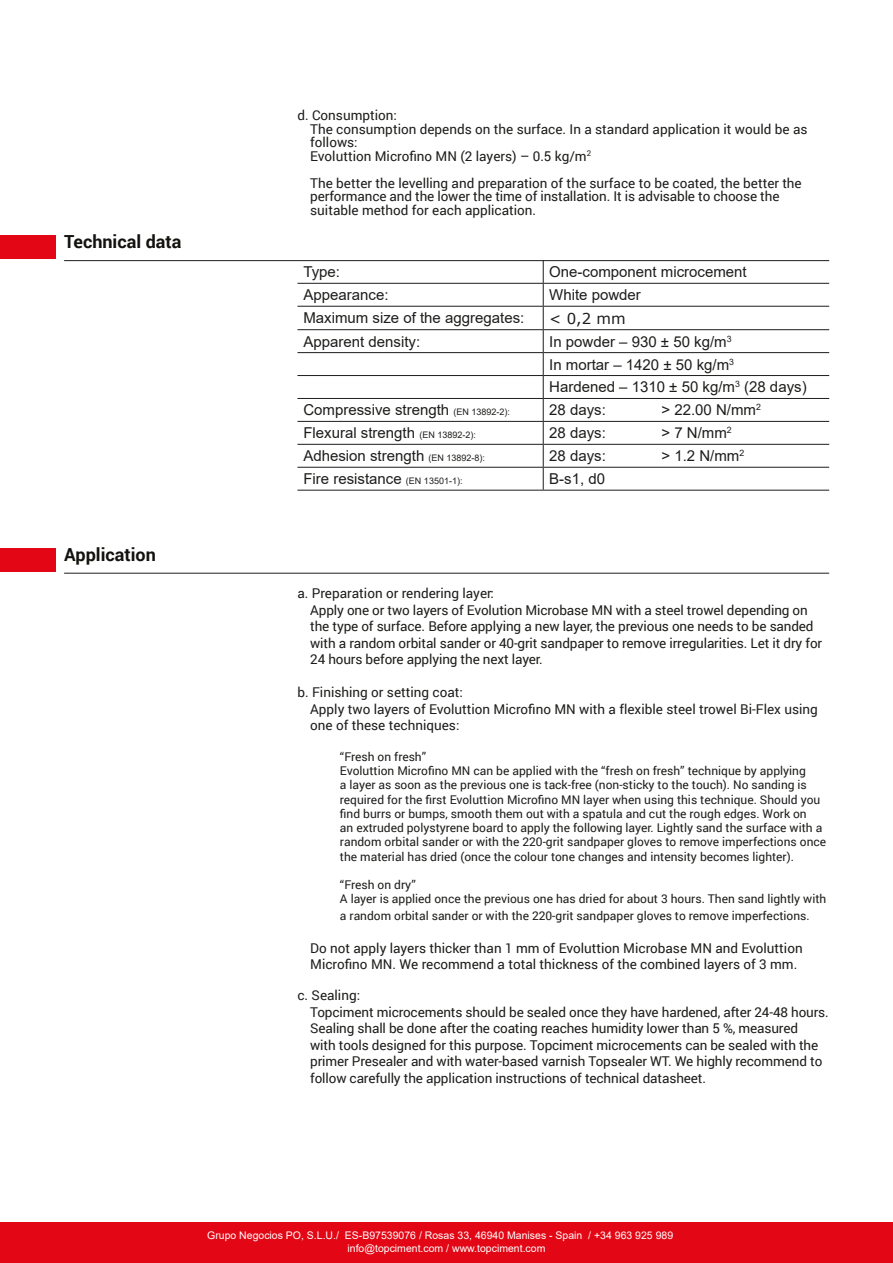
<style>
.page{position:relative;width:893px;height:1263px;background:#fff}
.page>*{position:absolute;margin:0;border:0;box-sizing:border-box;transform-origin:0 0}
.t1{font:700 18px "Roboto";color:#13120e}
.t2{font:15px/23px "Arial";color:#1d1d1b}
.t3{font:15px "Verdana";color:#1d1d1b}
.t4{font:13.5px/16.5px "Roboto";letter-spacing:-.01em;color:#1d1d1b}
.t5{font:12px/14.2px "Roboto";color:#1d1d1b}
.t6{font:10.5px "Arial";color:#fff}
.s1{font-size:9px}
</style>
<div class="page">
<div style="left:0;top:1222px;width:893px;height:41px;background:#e30614"></div>
<div style="left:0;top:235px;width:55px;height:24px;background:#e30614"></div>
<div style="left:0;top:549px;width:55px;height:23px;background:#e30614"></div>
<hr style="left:64px;top:260px;width:765px;height:1px;background:#1d1d1b">
<hr style="left:64px;top:573px;width:765px;height:1px;background:#1d1d1b">
<hr style="left:297px;top:283px;width:246px;height:1px;background:#1d1d1b">
<hr style="left:543px;top:283px;width:286px;height:1px;background:#1d1d1b">
<hr style="left:297px;top:306px;width:246px;height:1px;background:#1d1d1b">
<hr style="left:543px;top:306px;width:286px;height:1px;background:#1d1d1b">
<hr style="left:297px;top:329px;width:246px;height:1px;background:#1d1d1b">
<hr style="left:543px;top:329px;width:286px;height:1px;background:#1d1d1b">
<hr style="left:297px;top:352px;width:246px;height:1px;background:#1d1d1b">
<hr style="left:543px;top:352px;width:286px;height:1px;background:#1d1d1b">
<hr style="left:297px;top:375px;width:246px;height:1px;background:#1d1d1b">
<hr style="left:543px;top:375px;width:286px;height:1px;background:#1d1d1b">
<hr style="left:297px;top:398px;width:246px;height:1px;background:#1d1d1b">
<hr style="left:543px;top:398px;width:286px;height:1px;background:#1d1d1b">
<hr style="left:297px;top:421px;width:246px;height:1px;background:#1d1d1b">
<hr style="left:543px;top:421px;width:286px;height:1px;background:#1d1d1b">
<hr style="left:297px;top:444px;width:246px;height:1px;background:#1d1d1b">
<hr style="left:543px;top:444px;width:286px;height:1px;background:#1d1d1b">
<hr style="left:297px;top:467px;width:246px;height:1px;background:#1d1d1b">
<hr style="left:543px;top:467px;width:286px;height:1px;background:#1d1d1b">
<svg style="left:543px;top:260px;width:1px;height:230px"></svg>
<hr style="left:297px;top:490px;width:246px;height:1px;background:#1d1d1b">
<hr style="left:543px;top:490px;width:286px;height:1px;background:#1d1d1b">
<h1 class="t1" style="left:64px;top:229px;width:119px">Technical data</h1>
<h1 class="t1" style="left:64px;top:542px;width:93px">Application</h1>
<p class="t4" style="left:310px;top:108px;width:499px;line-height:13.5px;text-indent:-13px">d. Consumption:<br>The consumption depends on the surface. In a standard application it would be as follows:<br>Evoluttion Microfino MN (2 layers) – 0.5 kg/m<sup>2</sup></p>
<p class="t4" style="left:310px;top:175px;width:493px;line-height:13.5px">The better the levelling and preparation of the surface to be coated, the better the performance and the lower the time of installation. It is advisable to choose the suitable method for each application.</p>
<p class="t2" style="left:303px;top:260px;width:38px">Type:</p>
<p class="t2" style="left:549px;top:260px;width:199px">One-component microcement</p>
<p class="t2" style="left:303px;top:283px;width:87px">Appearance:</p>
<p class="t2" style="left:549px;top:283px;width:93px">White powder</p>
<p class="t2" style="left:303px;top:306px;width:222px">Maximum size of the aggregates:</p>
<p class="t3" style="left:549px;top:308px;width:78px">&lt; 0,2 mm</p>
<p class="t2" style="left:303px;top:330px;width:118px">Apparent density:</p>
<p class="t2" style="left:549px;top:330px;width:259px">In powder – 930 ± 50 kg/m<sup>3<br></sup>In mortar – 1420 ± 50 kg/m<sup>3<br></sup>Hardened – 1310 ± 50 kg/m<sup>3</sup> (28 days)</p>
<p class="t2" style="left:303px;top:399px;width:208px">Compressive strength <span class="s1">(EN 13892-2):</span></p>
<p class="t2" style="left:549px;top:399px;width:58px">28 days:</p>
<p class="t2" style="left:661px;top:399px;width:101px">&gt; 22.00 N/mm<sup>2</sup></p>
<p class="t2" style="left:303px;top:421px;width:174px">Flexural strength <span class="s1">(EN 13892-2):</span></p>
<p class="t2" style="left:549px;top:421px;width:58px">28 days:</p>
<p class="t2" style="left:661px;top:421px;width:72px">&gt; 7 N/mm<sup>2</sup></p>
<p class="t2" style="left:303px;top:444px;width:183px">Adhesion strength <span class="s1">(EN 13892-8):</span></p>
<p class="t2" style="left:549px;top:444px;width:58px">28 days:</p>
<p class="t2" style="left:661px;top:444px;width:84px">&gt; 1.2 N/mm<sup>2</sup></p>
<p class="t2" style="left:303px;top:467px;width:161px">Fire resistance <span class="s1">(EN 13501-1):</span></p>
<p class="t2" style="left:549px;top:467px;width:57px">B-s1, d0</p>
<p class="t4" style="left:310px;top:585px;width:513px;text-indent:-13px">a. Preparation or rendering layer:<br>Apply one or two layers of Evolution Microbase MN with a steel trowel depending on the type of surface. Before applying a new layer, the previous one needs to be sanded with a random orbital sander or 40-grit sandpaper to remove irregularities. Let it dry for 24 hours before applying the next layer.</p>
<p class="t4" style="left:310px;top:683px;width:509px;text-indent:-13px">b. Finishing or setting coat:<br>Apply two layers of Evoluttion Microfino MN with a flexible steel trowel Bi-Flex using one of these techniques:</p>
<p class="t5" style="left:340px;top:749px;width:488px">“Fresh on fresh”<br>Evoluttion Microfino MN can be applied with the “fresh on fresh” technique by applying<br>a layer as soon as the previous one is tack-free (non-sticky to the touch). No sanding is required for the first Evoluttion Microfino MN layer when using this technique. Should you find burrs or bumps, smooth them out with a spatula and cut the rough edges. Work on<br>an extruded polystyrene board to apply the following layer. Lightly sand the surface with a random orbital sander or with the 220-grit sandpaper gloves to remove imperfections once the material has dried (once the colour tone changes and intensity becomes lighter).</p>
<p class="t5" style="left:340px;top:877px;width:488px">“Fresh on dry”<br>A layer is applied once the previous one has dried for about 3 hours. Then sand lightly with</p>
<p class="t5" style="left:340px;top:908px;width:471px">a random orbital sander or with the 220-grit sandpaper gloves to remove imperfections.</p>
<p class="t4" style="left:310px;top:939px;width:494px">Do not apply layers thicker than 1 mm of Evoluttion Microbase MN and Evoluttion<br>Microfino MN. We recommend a total thickness of the combined layers of 3 mm.</p>
<p class="t4" style="left:310px;top:987px;width:520px;text-indent:-13px">c. Sealing:<br>Topciment microcements should be sealed once they have hardened, after 24-48 hours.<br>Sealing shall be done after the coating reaches humidity lower than 5 %, measured<br>with tools designed for this purpose. Topciment microcements can be sealed with the primer Presealer and with water-based varnish Topsealer WT. We highly recommend to follow carefully the application instructions of technical datasheet.</p>
<p class="t6" style="left:207px;top:1227px;width:468px">Grupo Negocios PO, S.L.U./ ES-B97539076 / Rosas 33, 46940 Manises - Spain / +34 963 925 989</p>
<p class="t6" style="left:347px;top:1240px;width:199px">info@topciment.com / www.topciment.com</p>
</div>
